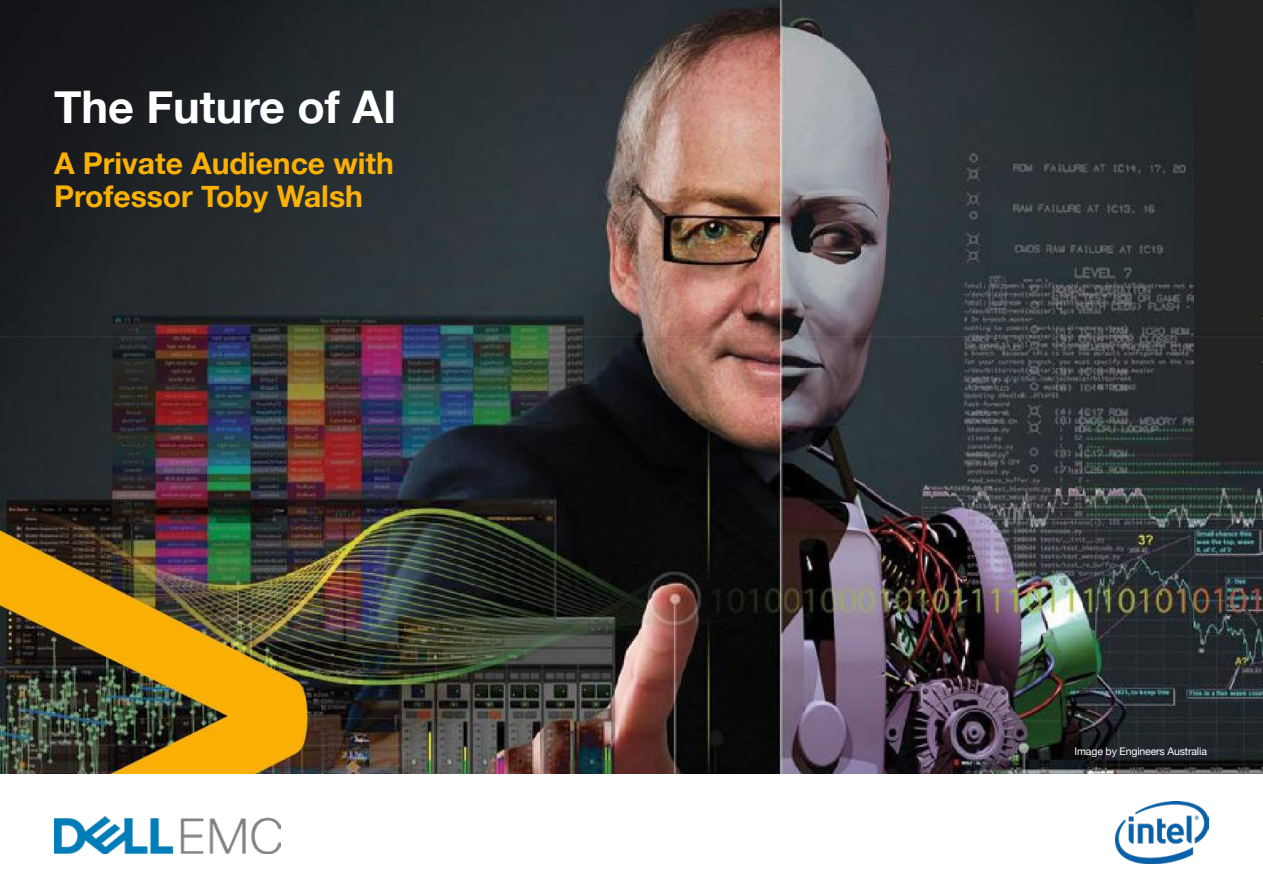
<style>
.page{position:relative;width:1263px;height:893px;background:#fff}
.page>*{position:absolute;margin:0;border:0;box-sizing:border-box;transform-origin:0 0}
.t1{font:700 45px "Helvetica Neue";color:#fff}
.t2{font:700 30px/33px "Helvetica Neue";color:#fbb104}
.t3{font:10.5px "Helvetica Neue";letter-spacing:-.015em;color:#fff}
</style>
<div class="page">
<img style="left:0;top:0;width:1263px;height:774px">
<img style="left:54px;top:816px;width:226px;height:38px">
<img style="left:1116px;top:802px;width:93px;height:61px">
<h1 class="t1" style="left:54px;top:71px;width:344px">The Future of AI</h1>
<p class="t2" style="left:54px;top:147px;width:341px">A Private Audience with<br>Professor Toby Walsh</p>
<p class="t3" style="left:1074px;top:744px;width:134px">Image by Engineers Australia</p>
</div>
